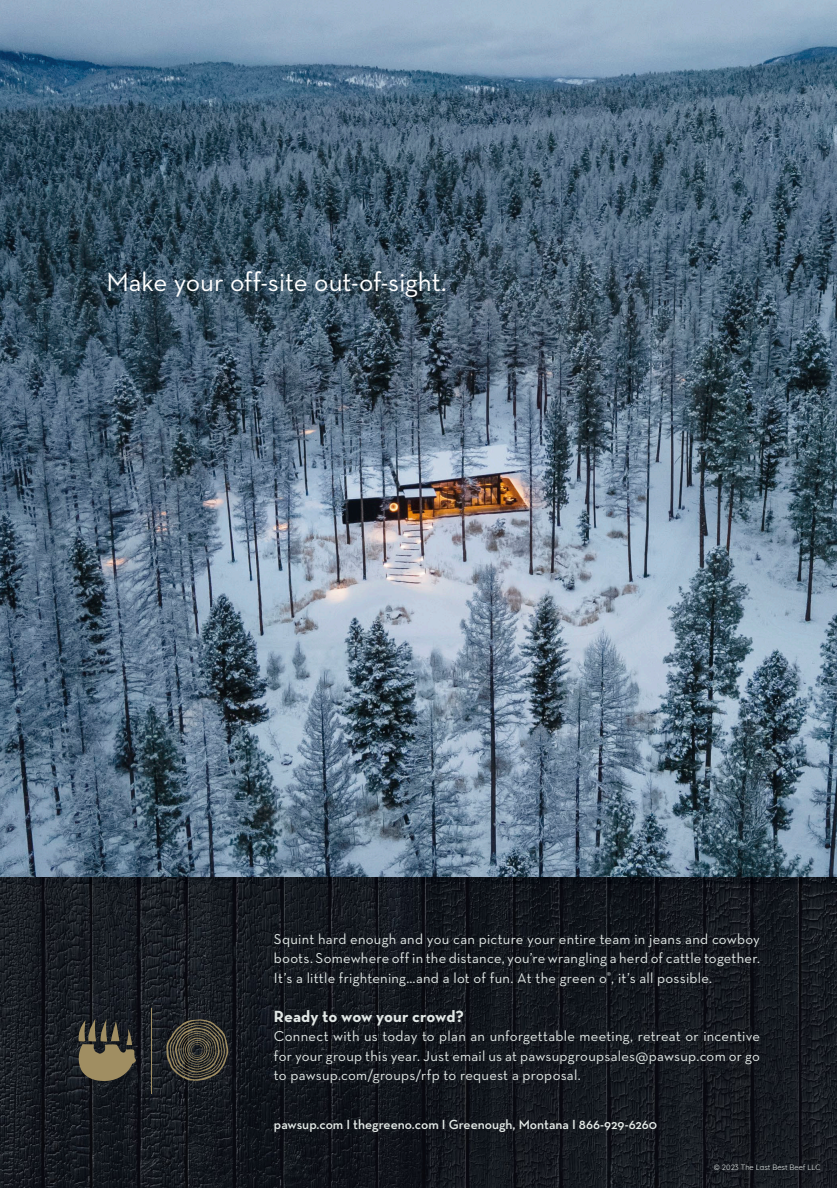
<style>
.page{position:relative;width:837px;height:1188px;background:#fff}
.page>*{position:absolute;margin:0;border:0;box-sizing:border-box;transform-origin:0 0}
.t1{font:27px "Neutra Text";color:#fff}
.t2{font:700 16.5px "Neutra Text";color:#e2e8e6}
.t3{font:14.7px/19.5px "Neutra Text";letter-spacing:.015em;color:#e2e8e6;text-align:justify}
.t4{font:600 13.5px "Neutra Text";color:#e6ece9}
.t5{font:7.5px "Quicksand";color:#e2e8e6}
</style>
<div class="page">
<img style="left:0;top:0;width:837px;height:878px">
<img style="left:0;top:878px;width:837px;height:310px">
<svg style="left:77px;top:1019px;width:59px;height:63px;background:#605843"></svg>
<svg style="left:166px;top:1019px;width:62px;height:62px;background:#413e35"></svg>
<hr style="left:151px;top:1008px;width:1px;height:85px;background:#a08e62">
<p class="t1" style="left:106px;top:265px;width:342px">Make your off-site out-of-sight.</p>
<p class="t3" style="left:274px;top:929px;width:488px">Squint hard enough and you can picture your entire team in jeans and cowboy boots. Somewhere off in the distance, you’re wrangling a herd of cattle together.<br>It’s a little frightening…and a lot of fun. At the green o<sup>®</sup>, it’s all possible.</p>
<p class="t2" style="left:274px;top:1006px;width:192px">Ready to wow your crowd?</p>
<p class="t3" style="left:274px;top:1026px;width:488px">Connect with us today to plan an unforgettable meeting, retreat or incentive for your group this year. Just email us at pawsupgroupsales@pawsup.com or go to pawsup.com/groups/rfp to request a proposal.</p>
<p class="t4" style="left:274px;top:1116px;width:385px">pawsup.com I thegreeno.com I Greenough, Montana I 866-929-6260</p>
<p class="t5" style="left:714px;top:1162px;width:108px">© 2023 The Last Best Beef LLC</p>
</div>
